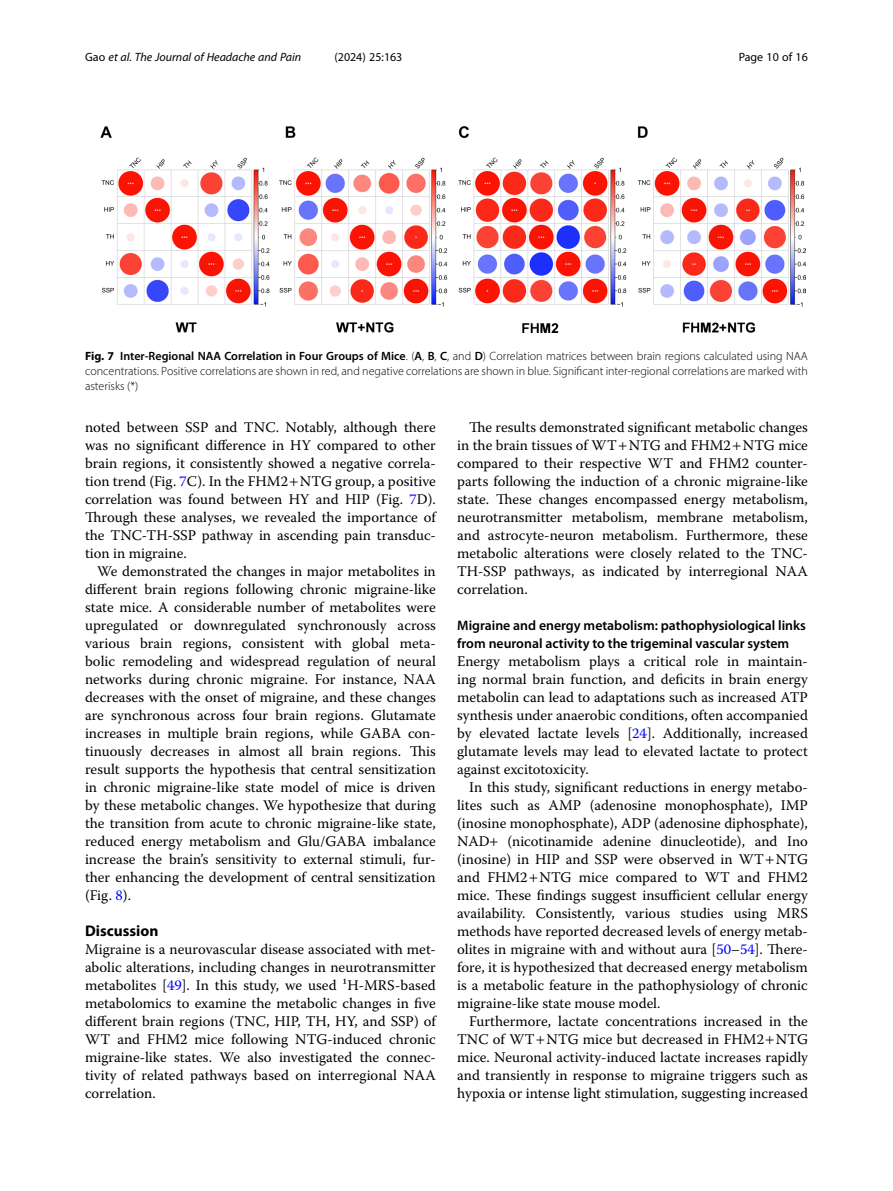
<style>
.page{position:relative;width:893px;height:1191px;background:#fff}
.page>*{position:absolute;margin:0;border:0;box-sizing:border-box;transform-origin:0 0}
.Head_1{font:700 15.45px "Myriad Pro";color:#000}
.Body_Text_Indent{font:14.7px/18px "Warnock Pro";color:#000;text-align:justify}
.Body_Text{font:14.7px/18px "Warnock Pro";color:#000;text-align:justify}
.Head_2{font:600 13.8px/18px "Myriad Pro";color:#000}
.Figure_Caption{font:300 12px/15px "Myriad Pro";color:#000;text-align:justify}
.t1{font:italic 12px "Myriad Pro";color:#000}
.t2{font:12px "Myriad Pro";color:#000}
.s1{font-style:normal}
.s2{font-weight:700}
.s3{font-weight:600}
.s4{color:#00f}
</style>
<div class="page">
<img style="left:100px;top:126px;width:706px;height:207px">
<p class="t1" style="left:85px;top:50px;width:218px"><span class="s1">Gao</span> et al. The Journal of Headache and Pain</p>
<p class="t2" style="left:334px;top:50px;width:70px">(2024) 25:163</p>
<p class="t2" style="left:739px;top:50px;width:71px">Page 10 of 16</p>
<p class="Figure_Caption" style="left:85px;top:348px;width:724px"><span class="s2">Fig. 7</span> <span class="s3">Inter-Regional NAA Correlation in Four Groups of Mice</span>. (<span class="s3">A</span>, <span class="s3">B</span>, <span class="s3">C</span>, and <span class="s3">D</span>) Correlation matrices between brain regions calculated using NAA concentrations. Positive correlations are shown in red, and negative correlations are shown in blue. Significant inter-regional correlations are marked with asterisks (*)</p>
<p class="Body_Text" style="left:85px;top:418px;width:352px">noted between SSP and TNC. Notably, although there was no significant difference in HY compared to other brain regions, it consistently showed a negative correla&shy;tion trend (Fig. <span class="s4">7</span>C). In the FHM2 NTG group, a positive correlation was found between HY and HIP (Fig. <span class="s4">7</span>D).<br>Through these analyses, we revealed the importance of the TNC-TH-SSP pathway in ascending pain transduc&shy;tion in migraine.</p>
<p class="Body_Text_Indent" style="left:85px;top:562px;width:352px;text-indent:12px">We demonstrated the changes in major metabolites in different brain regions following chronic migraine-like state mice. A considerable number of metabolites were upregulated or downregulated synchronously across various brain regions, consistent with global meta&shy;bolic remodeling and widespread regulation of neural networks during chronic migraine. For instance, NAA decreases with the onset of migraine, and these changes are synchronous across four brain regions. Glutamate increases in multiple brain regions, while GABA con&shy;tinuously decreases in almost all brain regions. This result supports the hypothesis that central sensitization in chronic migraine-like state model of mice is driven by these metabolic changes. We hypothesize that during the transition from acute to chronic migraine-like state, reduced energy metabolism and Glu/GABA imbalance increase the brain’s sensitivity to external stimuli, fur&shy;ther enhancing the development of central sensitization (Fig. <span class="s4">8</span>).</p>
<p class="Head_1" style="left:85px;top:921px;width:75px">Discussion</p>
<p class="Body_Text" style="left:85px;top:940px;width:352px">Migraine is a neurovascular disease associated with met&shy;abolic alterations, including changes in neurotransmitter metabolites [<span class="s4">49</span>]. In this study, we used ¹H-MRS-based metabolomics to examine the metabolic changes in five different brain regions (TNC, HIP, TH, HY, and SSP) of WT and FHM2 mice following NTG-induced chronic migraine-like states. We also investigated the connec&shy;tivity of related pathways based on interregional NAA correlation.</p>
<p class="Body_Text_Indent" style="left:457px;top:418px;width:352px;text-indent:12px">The results demonstrated significant metabolic changes in the brain tissues of WT NTG and FHM2 NTG mice compared to their respective WT and FHM2 counter&shy;parts following the induction of a chronic migraine-like state. These changes encompassed energy metabolism, neurotransmitter metabolism, membrane metabolism, and astrocyte-neuron metabolism. Furthermore, these metabolic alterations were closely related to the TNC-TH-SSP pathways, as indicated by interregional NAA correlation.</p>
<p class="Head_2" style="left:457px;top:616px;width:350px">Migraine and energy metabolism: pathophysiological links from neuronal activity to the trigeminal vascular system</p>
<p class="Body_Text" style="left:457px;top:652px;width:352px">Energy metabolism plays a critical role in maintain&shy;ing normal brain function, and deficits in brain energy metabolin can lead to adaptations such as increased ATP synthesis under anaerobic conditions, often accompanied by elevated lactate levels [<span class="s4">24</span>]. Additionally, increased glutamate levels may lead to elevated lactate to protect against excitotoxicity.</p>
<p class="Body_Text_Indent" style="left:457px;top:778px;width:352px;text-indent:12px">In this study, significant reductions in energy metabo&shy;lites such as AMP (adenosine monophosphate), IMP (inosine monophosphate), ADP (adenosine diphosphate), NAD (nicotinamide adenine dinucleotide), and Ino (inosine) in HIP and SSP were observed in WT NTG and FHM2 NTG mice compared to WT and FHM2 mice. These findings suggest insufficient cellular energy availability. Consistently, various studies using MRS methods have reported decreased levels of energy metab&shy;olites in migraine with and without aura [<span class="s4">50</span>–<span class="s4">54</span>]. There&shy;fore, it is hypothesized that decreased energy metabolism is a metabolic feature in the pathophysiology of chronic migraine-like state mouse model.</p>
<p class="Body_Text_Indent" style="left:457px;top:1012px;width:352px;text-indent:12px">Furthermore, lactate concentrations increased in the TNC of WT NTG mice but decreased in FHM2 NTG mice. Neuronal activity-induced lactate increases rapidly and transiently in response to migraine triggers such as hypoxia or intense light stimulation, suggesting increased</p>
</div>
